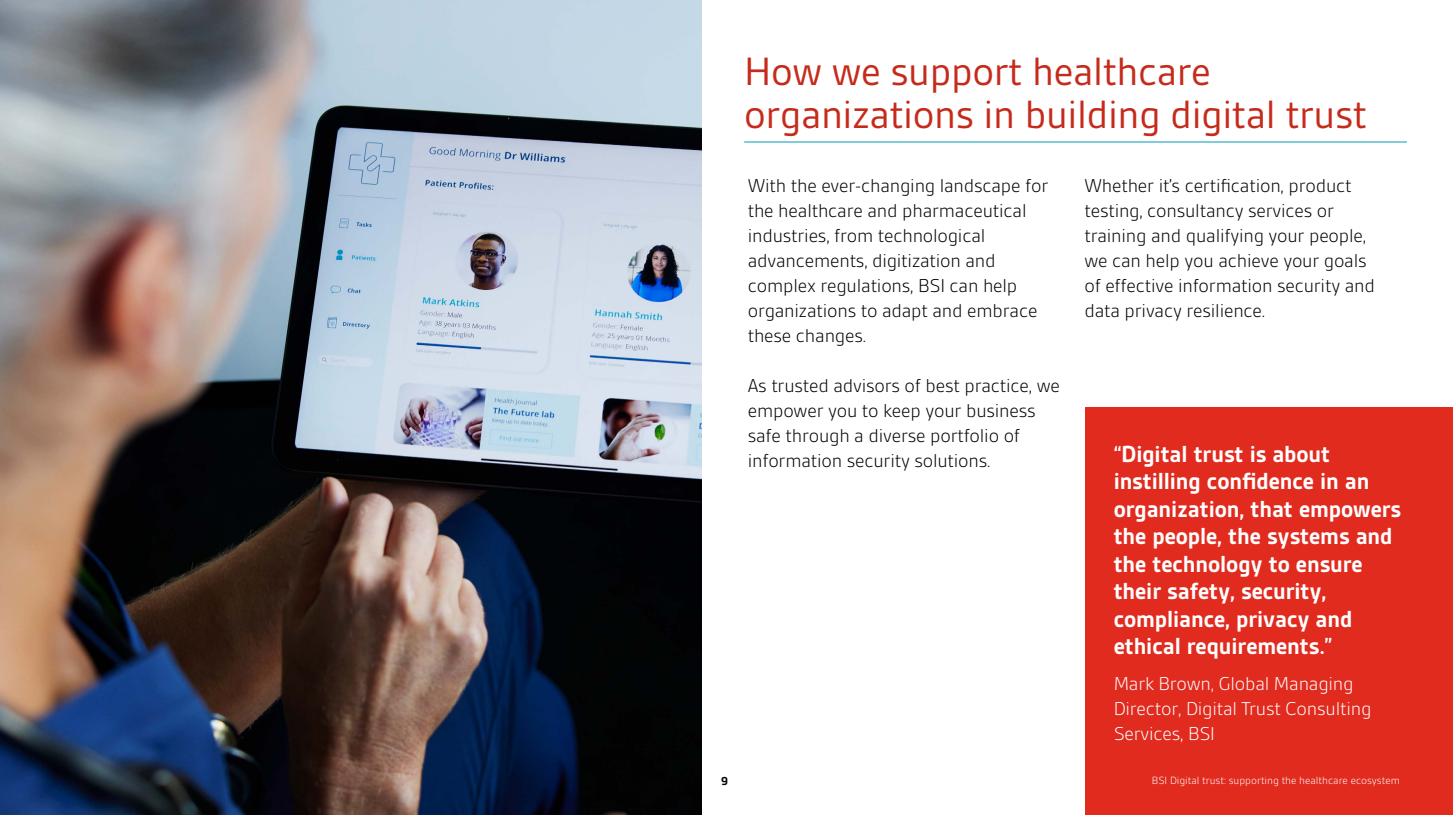
<style>
.page{position:relative;width:1453px;height:815px;background:#fff}
.page>*{position:absolute;margin:0;border:0;box-sizing:border-box;transform-origin:0 0}
.t1{font:42.5px/42.5px "BSI Gesta";letter-spacing:-.01em;color:#c62a1b}
.t2{font:700 25px/27.5px "BSI Gesta";letter-spacing:-.005em;color:#fff}
.t3{font:300 20px/25px "BSI Gesta";letter-spacing:-.01em;color:#000}
.t4{font:300 20px/25px "BSI Gesta";letter-spacing:-.01em;color:#fff}
.t5{font:700 12.5px "BSI Gesta";color:#000}
.t6{font:300 11.25px "BSI Gesta";color:#fff}
</style>
<div class="page">
<div style="left:1085px;top:407px;width:368px;height:408px;background:#e12b1f"></div>
<img style="left:0;top:0;width:702px;height:815px">
<hr style="left:744px;top:142px;width:663px;height:1px;background:#009eb5">
<h1 class="t1" style="left:744px;top:50px;width:624px">How we support healthcare organizations in building digital trust</h1>
<p class="t3" style="left:748px;top:173px;width:302px">With the ever-changing landscape for the healthcare and pharmaceutical industries, from technological advancements, digitization and complex regulations, BSI can help organizations to adapt and embrace these changes.</p>
<p class="t3" style="left:748px;top:373px;width:314px">As trusted advisors of best practice, we empower you to keep your business safe through a diverse portfolio of information security solutions.</p>
<p class="t3" style="left:1084px;top:173px;width:292px">Whether it’s certification, product testing, consultancy services or training and qualifying your people, we can help you achieve your goals of effective information security and data privacy resilience.</p>
<p class="t2" style="left:1113px;top:440px;width:289px">“Digital trust is about instilling confidence in an organization, that empowers the people, the systems and the technology to ensure their safety, security, compliance, privacy and ethical requirements.”</p>
<p class="t4" style="left:1113px;top:671px;width:259px">Mark Brown, Global Managing<br>Director, Digital Trust Consulting<br>Services, BSI</p>
<p class="t5" style="left:721px;top:775px;width:8px">9</p>
<p class="t6" style="left:1152px;top:774px;width:249px">BSI Digital trust: supporting the healthcare ecosystem</p>
</div>
